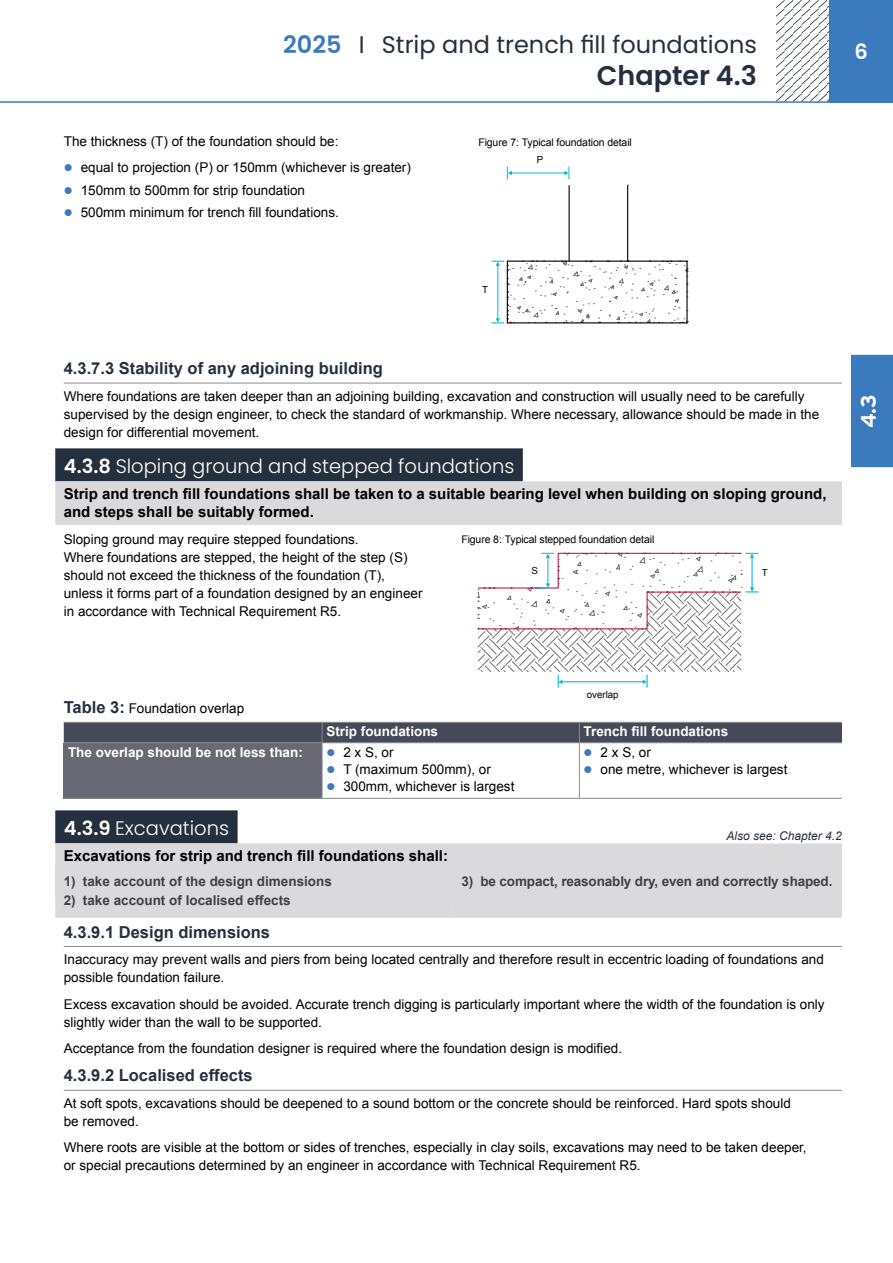
<style>
.page{position:relative;width:893px;height:1263px;background:#fff}
.page>*{position:absolute;margin:0;border:0;box-sizing:border-box;transform-origin:0 0}
.t1{font:600 27px "Poppins";color:#25303f}
.t2{font:24px "Poppins";color:#25303f}
.t3{font:700 21px "Interstate";color:#fff}
.t4{font:600 21px "Poppins";color:#fff}
.t5{font:300 19.5px "Poppins";color:#fff}
.t6{font:700 16.5px "Arial";color:#25303f}
.t7{font:700 15px/18px "Arial";color:#000}
.t8{font:13.5px/18px "Arial";color:#000}
.t9{font:700 13.5px "Arial";color:#414042}
.t10{font:700 13.5px "Arial";color:#fff}
.t11{font:italic 12px "Arial";color:#25303f}
.t12{font:10.5px "Arial";letter-spacing:-.01em;color:#000}
.t13{font:9.75px "Arial";color:#000}
.s1{font-weight:600;color:#3c7abe}
.s2{font-weight:600}
.s3{font-weight:700;font-size:16.5px;color:#25303f}
</style>
<div class="page">
<svg style="left:776px;top:0;width:53px;height:101px"></svg>
<div style="left:829px;top:0;width:64px;height:102px;background:#3c7abe"></div>
<hr style="left:0;top:101px;width:893px;height:2px;background:#3c7abe">
<div style="left:851px;top:354px;width:42px;height:114px;background:#3c7abe"></div>
<hr style="left:627px;top:185px;width:1px;height:76px;background:#000">
<hr style="left:569px;top:185px;width:1px;height:76px;background:#000">
<hr style="left:509px;top:173px;width:57px;height:1px;background:#00bcda">
<svg style="left:564px;top:167px;width:6px;height:12px"></svg>
<svg style="left:507px;top:167px;width:5px;height:12px"></svg>
<svg style="left:491px;top:261px;width:197px;height:63px"></svg>
<hr style="left:64px;top:383px;width:778px;height:1px;background:#8a8c8e">
<div style="left:55px;top:448px;width:468px;height:33px;background:#25303f"></div>
<div style="left:55px;top:481px;width:787px;height:44px;background:#dad9dc"></div>
<svg style="left:477px;top:552px;width:281px;height:136px"></svg>
<div style="left:55px;top:810px;width:183px;height:33px;background:#25303f"></div>
<div style="left:55px;top:843px;width:787px;height:44px;background:#dad9dc"></div>
<div style="left:64px;top:743px;width:258px;height:55px;background:#686874"></div>
<div style="left:64px;top:722px;width:778px;height:20px;background:#464957"></div>
<hr style="left:64px;top:742px;width:258px;height:1px;background:#8a8c8e">
<hr style="left:322px;top:742px;width:257px;height:1px;background:#8a8c8e">
<hr style="left:322px;top:743px;width:1px;height:55px;background:#8a8c8e">
<hr style="left:579px;top:742px;width:263px;height:1px;background:#8a8c8e">
<hr style="left:579px;top:743px;width:1px;height:55px;background:#8a8c8e">
<hr style="left:64px;top:798px;width:258px;height:1px;background:#8a8c8e">
<hr style="left:322px;top:798px;width:257px;height:1px;background:#8a8c8e">
<hr style="left:579px;top:798px;width:263px;height:1px;background:#8a8c8e">
<div style="left:55px;top:885px;width:398px;height:33px;background:#dad9dc"></div>
<div style="left:453px;top:885px;width:389px;height:33px;background:#dad9dc"></div>
<hr style="left:64px;top:946px;width:778px;height:1px;background:#8a8c8e">
<hr style="left:64px;top:1090px;width:778px;height:1px;background:#8a8c8e">
<h2 class="t2" style="left:283px;top:31px;width:475px"><span class="s1">2025</span> I Strip and trench fill foundations</h2>
<h1 class="t1" style="left:597px;top:60px;width:161px">Chapter 4.3</h1>
<p class="t8" style="left:81px;top:128px;width:332px;line-height:26.5px;text-indent:-17px">The thickness (T) of the foundation should be:<br>equal to projection (P) or 150mm (whichever is greater)</p>
<p class="t8" style="left:81px;top:179px;width:260px;line-height:22.2px">150mm to 500mm for strip foundation<br>500mm minimum for trench fill foundations.</p>
<p class="t12" style="left:478px;top:136px;width:155px">Figure 7: Typical foundation detail</p>
<p class="t13" style="left:482px;top:283px;width:7px">T</p>
<p class="t13" style="left:537px;top:153px;width:8px">P</p>
<p class="t6" style="left:64px;top:357px;width:321px">4.3.7.3 Stability of any adjoining building</p>
<p class="t8" style="left:64px;top:387px;width:757px">Where foundations are taken deeper than an adjoining building, excavation and construction will usually need to be carefully supervised by the design engineer, to check the standard of workmanship. Where necessary, allowance should be made in the design for differential movement.</p>
<h3 class="t5" style="left:64px;top:455px;width:452px"><span class="s2">4.3.8</span> Sloping ground and stepped foundations</h3>
<p class="t7" style="left:64px;top:486px;width:764px">Strip and trench fill foundations shall be taken to a suitable bearing level when building on sloping ground, and steps shall be suitably formed.</p>
<p class="t8" style="left:64px;top:530px;width:360px">Sloping ground may require stepped foundations.<br>Where foundations are stepped, the height of the step (S) should not exceed the thickness of the foundation (T), unless it forms part of a foundation designed by an engineer in accordance with Technical Requirement R5.</p>
<p class="t12" style="left:461px;top:532px;width:194px">Figure 8: Typical stepped foundation detail</p>
<p class="t13" style="left:532px;top:564px;width:8px">S</p>
<p class="t13" style="left:762px;top:566px;width:7px">T</p>
<h3 class="t4" style="left:854px;top:40px;width:15px">6</h3>
<h3 class="t3" style="left:857px;top:428px;width:35px;rotate:-90deg">4.3</h3>
<p class="t8" style="left:64px;top:700px;width:182px"><span class="s3">Table 3:</span> Foundation overlap</p>
<p class="t13" style="left:587px;top:688px;width:33px">overlap</p>
<p class="t10" style="left:326px;top:723px;width:113px">Strip foundations</p>
<p class="t10" style="left:584px;top:723px;width:146px">Trench fill foundations</p>
<p class="t10" style="left:68px;top:743px;width:236px">The overlap should be not less than:</p>
<p class="t8" style="left:343px;top:744px;width:173px;line-height:17.1px">2 x S, or<br>T (maximum 500mm), or<br>300mm, whichever is largest</p>
<p class="t8" style="left:601px;top:744px;width:188px;line-height:17.1px">2 x S, or<br>one metre, whichever is largest</p>
<h3 class="t5" style="left:64px;top:817px;width:167px"><span class="s2">4.3.9</span> Excavations</h3>
<p class="t11" style="left:726px;top:827px;width:117px">Also see: Chapter 4.2</p>
<p class="t7" style="left:64px;top:848px;width:386px">Excavations for strip and trench fill foundations shall:</p>
<p class="t9" style="left:64px;top:873px;width:270px">1) take account of the design dimensions</p>
<p class="t9" style="left:64px;top:891px;width:228px">2) take account of localised effects</p>
<p class="t9" style="left:461px;top:873px;width:373px">3) be compact, reasonably dry, even and correctly shaped.</p>
<p class="t6" style="left:64px;top:921px;width:208px">4.3.9.1 Design dimensions</p>
<p class="t8" style="left:64px;top:950px;width:762px">Inaccuracy may prevent walls and piers from being located centrally and therefore result in eccentric loading of foundations and possible foundation failure.</p>
<p class="t8" style="left:64px;top:995px;width:762px">Excess excavation should be avoided. Accurate trench digging is particularly important where the width of the foundation is only slightly wider than the wall to be supported.</p>
<p class="t8" style="left:64px;top:1039px;width:560px">Acceptance from the foundation designer is required where the foundation design is modified.</p>
<p class="t6" style="left:64px;top:1065px;width:190px">4.3.9.2 Localised effects</p>
<p class="t8" style="left:64px;top:1094px;width:729px">At soft spots, excavations should be deepened to a sound bottom or the concrete should be reinforced. Hard spots should be removed.</p>
<p class="t8" style="left:64px;top:1139px;width:744px">Where roots are visible at the bottom or sides of trenches, especially in clay soils, excavations may need to be taken deeper, or special precautions determined by an engineer in accordance with Technical Requirement R5.</p>
</div>
